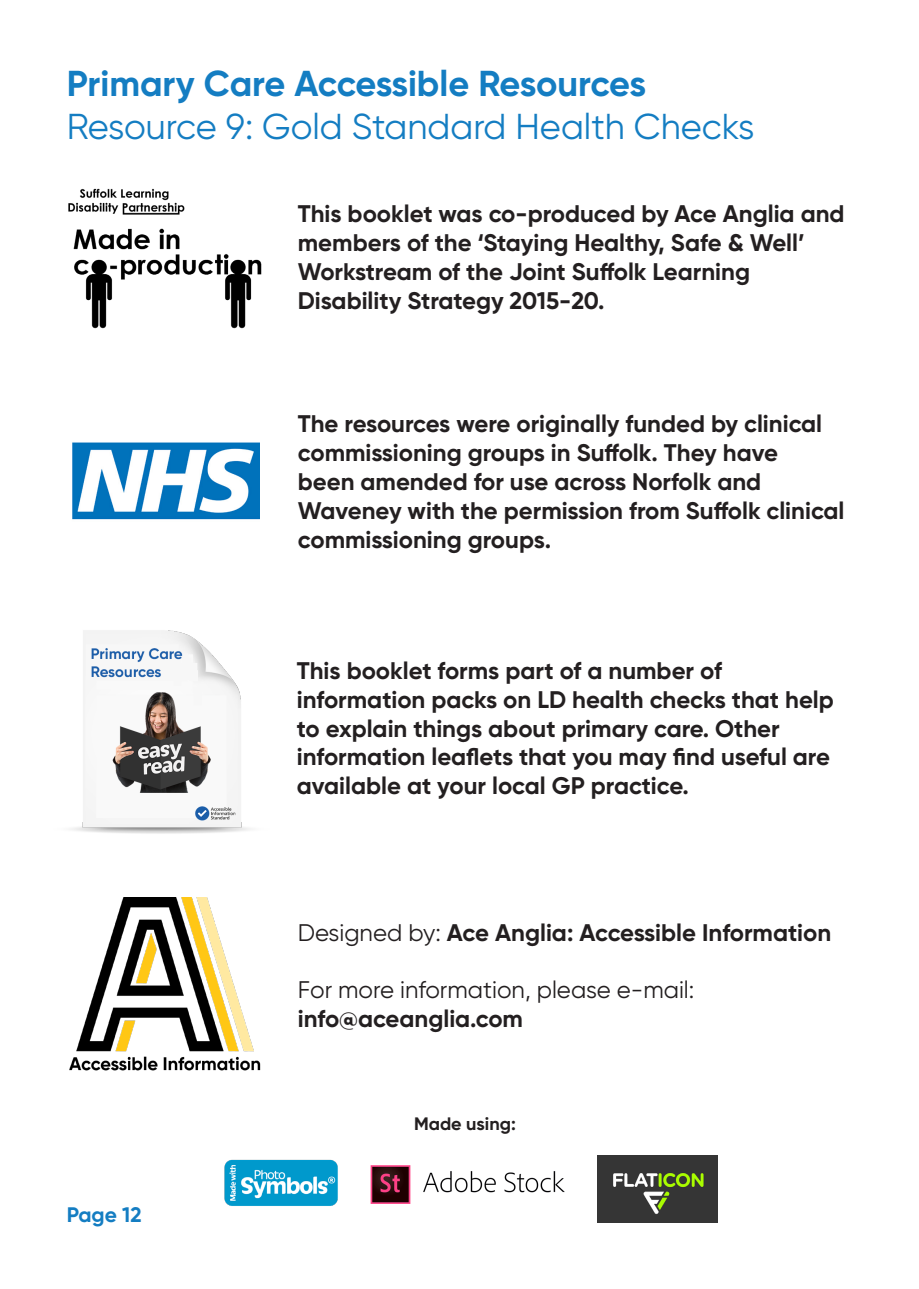
<style>
.page{position:relative;width:919px;height:1289px;background:#fff}
.page>*{position:absolute;margin:0;border:0;box-sizing:border-box;transform-origin:0 0}
.t1{font:36px "Gilroy";color:#147dc2}
.t2{font:700 36px "Gilroy";letter-spacing:-.01em;color:#147dc2}
.t3{font:700 24px/28.8px "Gilroy";color:#231f20}
.t4{font:24px "Gilroy";color:#231f20}
.t5{font:700 21px "Gilroy";color:#147dc2}
.t6{font:700 18px "Gilroy";color:#231f20}
.s1{font-weight:400}
</style>
<div class="page">
<img style="left:73px;top:228px;width:189px;height:101px">
<img style="left:370px;top:1165px;width:195px;height:39px">
<img style="left:598px;top:1155px;width:119px;height:67px">
<img style="left:224px;top:1159px;width:114px;height:47px">
<img style="left:68px;top:188px;width:117px;height:27px">
<img style="left:71px;top:630px;width:179px;height:204px">
<img style="left:69px;top:897px;width:192px;height:174px">
<img style="left:72px;top:442px;width:187px;height:78px">
<h1 class="t2" style="left:67px;top:60px;width:581px">Primary Care Accessible Resources</h1>
<h1 class="t1" style="left:67px;top:104px;width:689px">Resource 9: Gold Standard Health Checks</h1>
<p class="t3" style="left:298px;top:199px;width:548px">This booklet was co-produced by Ace Anglia and members of the ‘Staying Healthy, Safe &amp; Well’ Workstream of the Joint Suffolk Learning Disability Strategy 2015-20.</p>
<p class="t3" style="left:298px;top:409px;width:548px">The resources were originally funded by clinical commissioning groups in Suffolk. They have<br>been amended for use across Norfolk and Waveney with the permission from Suffolk clinical commissioning groups.</p>
<p class="t3" style="left:297px;top:656px;width:538px">This booklet forms part of a number of information packs on LD health checks that help to explain things about primary care. Other information leaflets that you may find useful are available at your local GP practice.</p>
<p class="t3" style="left:298px;top:917px;width:535px"><span class="s1">Designed by:</span> Ace Anglia: Accessible Information</p>
<p class="t4" style="left:298px;top:975px;width:398px">For more information, please e-mail:</p>
<p class="t3" style="left:298px;top:1004px;width:227px">info@aceanglia.com</p>
<p class="t5" style="left:67px;top:1201px;width:76px">Page 12</p>
<p class="t6" style="left:414px;top:1112px;width:103px">Made using:</p>
</div>
